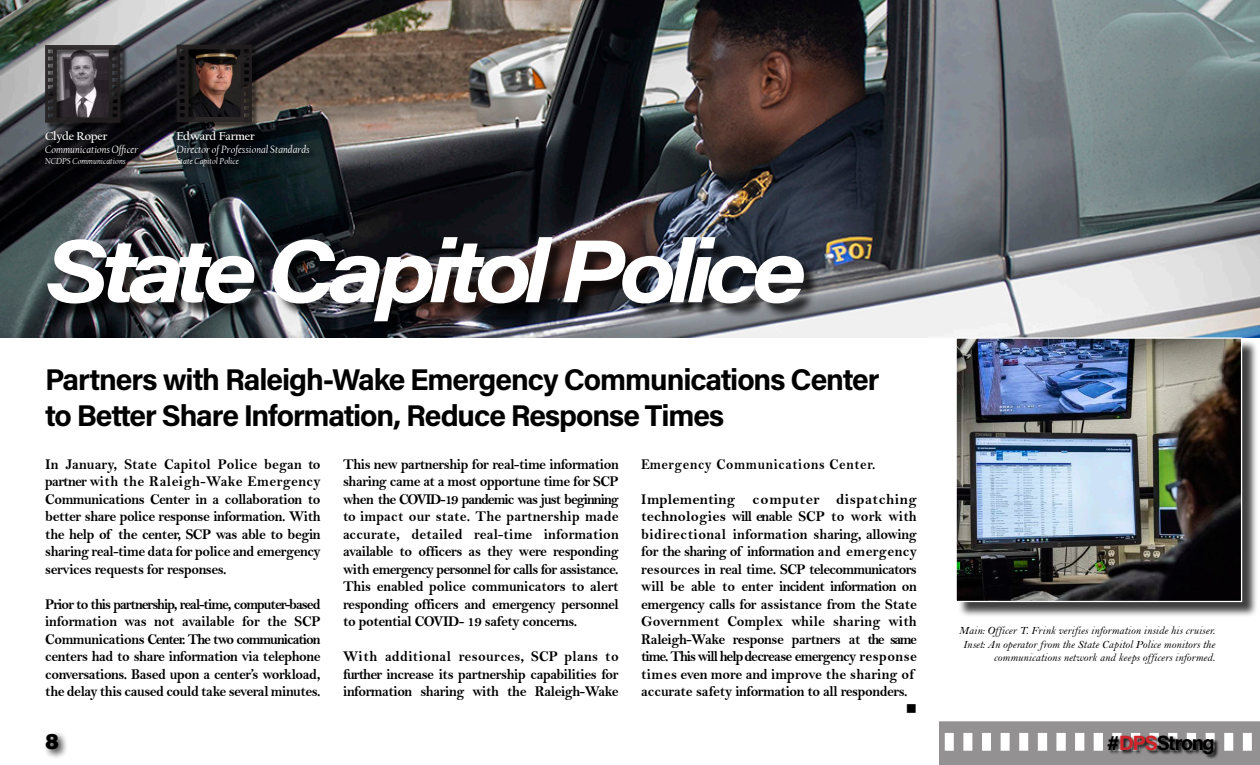
<style>
.page{position:relative;width:1260px;height:765px;background:#fff}
.page>*{position:absolute;margin:0;border:0;box-sizing:border-box;transform-origin:0 0}
.t1{font:87.5px "Acumin Variable Concept";letter-spacing:.03em;color:#fff}
.t2{font:30px "Acumin Variable Concept";letter-spacing:.015em;color:#000}
.t3{font:22.5px "Acumin Variable Concept";color:#000}
.t4{font:20.62px "Acumin Variable Concept";letter-spacing:-.015em;color:#000}
.t5{font:15px/17.5px "Bell MT Bold";letter-spacing:-.03em;color:#000;text-align:justify;scale:.95 1}
.t6{font:15px/17.5px "Bell MT Bold";letter-spacing:-.03em;color:#000;scale:.9 1}
.t7{font:15px "Bell MT Bold";letter-spacing:.05em;color:#000;scale:.9 1}
.t8{font:15px "Wingdings";color:#000}
.t9{font:700 12px "Californian FB";letter-spacing:-.02em;color:#fff}
.t10{font:11.25px/13.5px "Bell MT Italic";color:#000;text-align:right}
.t11{font:italic 11px "Californian FB";color:#fff}
.t12{font:italic 9px "Californian FB";color:#fff}
.s1{color:#d1232a}
</style>
<div class="page">
<img style="left:0;top:0;width:1260px;height:338px">
<div style="left:50px;top:239px;width:769px;height:98px;background:#000;opacity:.75"></div>
<div style="left:957px;top:339px;width:301px;height:278px;background:#000;opacity:.75"></div>
<img style="left:958px;top:340px;width:282px;height:260px">
<div style="left:956px;top:338px;width:286px;height:264px;border:1px solid #fff"></div>
<div style="left:46px;top:46px;width:82px;height:84px;background:#000;opacity:.75"></div>
<svg style="left:45px;top:45px;width:75px;height:78px;background:#4a4549"></svg>
<svg style="left:43px;top:129px;width:103px;height:44px;background:#131317"></svg>
<svg style="left:939px;top:721px;width:321px;height:44px;background:#a5a3a4"></svg>
<div style="left:43px;top:731px;width:26px;height:28px;background:#000;opacity:.85"></div>
<div style="left:1108px;top:734px;width:111px;height:25px;background:#000;opacity:.9"></div>
<div style="left:178px;top:46px;width:81px;height:84px;background:#000;opacity:.75"></div>
<svg style="left:177px;top:45px;width:74px;height:77px;background:#372a26"></svg>
<svg style="left:175px;top:129px;width:143px;height:45px;background:#0f191d"></svg>
<p class="t9" style="left:45px;top:129px;width:64px">Clyde Roper</p>
<p class="t11" style="left:45px;top:143px;width:95px">Communications Officer</p>
<p class="t12" style="left:45px;top:156px;width:82px">NCDPS Communications</p>
<p class="t9" style="left:177px;top:129px;width:80px">Edward Farmer</p>
<p class="t11" style="left:177px;top:143px;width:135px">Director of Professional Standards</p>
<p class="t12" style="left:177px;top:156px;width:64px">State Capitol Police</p>
<p class="t1" style="left:45px;top:212px;width:752px">State Capitol Police</p>
<p class="t2" style="left:45px;top:358px;width:834px">Partners with Raleigh-Wake Emergency Communications Center</p>
<p class="t2" style="left:45px;top:394px;width:679px">to Better Share Information, Reduce Response Times</p>
<p class="t5" style="left:45px;top:455px;width:291px">In January, State Capitol Police began to partner with the Raleigh-Wake Emergency Communications Center in a collaboration to better share police response information. With the help of the center, SCP was able to begin sharing real-time data for police and emergency services requests for responses.</p>
<p class="t5" style="left:45px;top:595px;width:291px">Prior to this partnership, real-time, computer-based information was not available for the SCP Communications Center. The two communication centers had to share information via telephone conversations. Based upon a center’s workload, the delay this caused could take several minutes.</p>
<p class="t5" style="left:343px;top:455px;width:292px">This new partnership for real-time information sharing came at a most opportune time for SCP when the COVID-19 pandemic was just beginning to impact our state. The partnership made accurate, detailed real-time information available to officers as they were responding with emergency personnel for calls for assistance.<br>This enabled police communicators to alert responding officers and emergency personnel to potential COVID- 19 safety concerns.</p>
<p class="t5" style="left:343px;top:648px;width:292px">With additional resources, SCP plans to further increase its partnership capabilities for information sharing with the Raleigh-Wake</p>
<p class="t7" style="left:641px;top:455px;width:262px">Emergency Communications Center.</p>
<p class="t6" style="left:641px;top:490px;width:308px">Implementing computer dispatching technologies will enable SCP to work with bidirectional information sharing, allowing for the sharing of information and emergency resources in real time. SCP telecommunicators will be able to enter incident information on emergency calls for assistance from the State Government Complex while sharing with Raleigh-Wake response partners at the same time. This will help decrease emergency response times even more and improve the sharing of accurate safety information to all responders.</p>
<p class="t8" style="left:906px;top:700px;width:13px">■</p>
<p class="t10" style="left:959px;top:624px;width:258px">Main: Officer T. Frink verifies information inside his cruiser.</p>
<p class="t10" style="left:963px;top:637px;width:253px">Inset: An operator from the State Capitol Police monitors the communications network and keeps officers informed.</p>
<p class="t3" style="left:45px;top:726px;width:13px">8</p>
<p class="t4" style="left:1107px;top:728px;width:108px">#<span class="s1">DPS</span>Strong</p>
</div>
